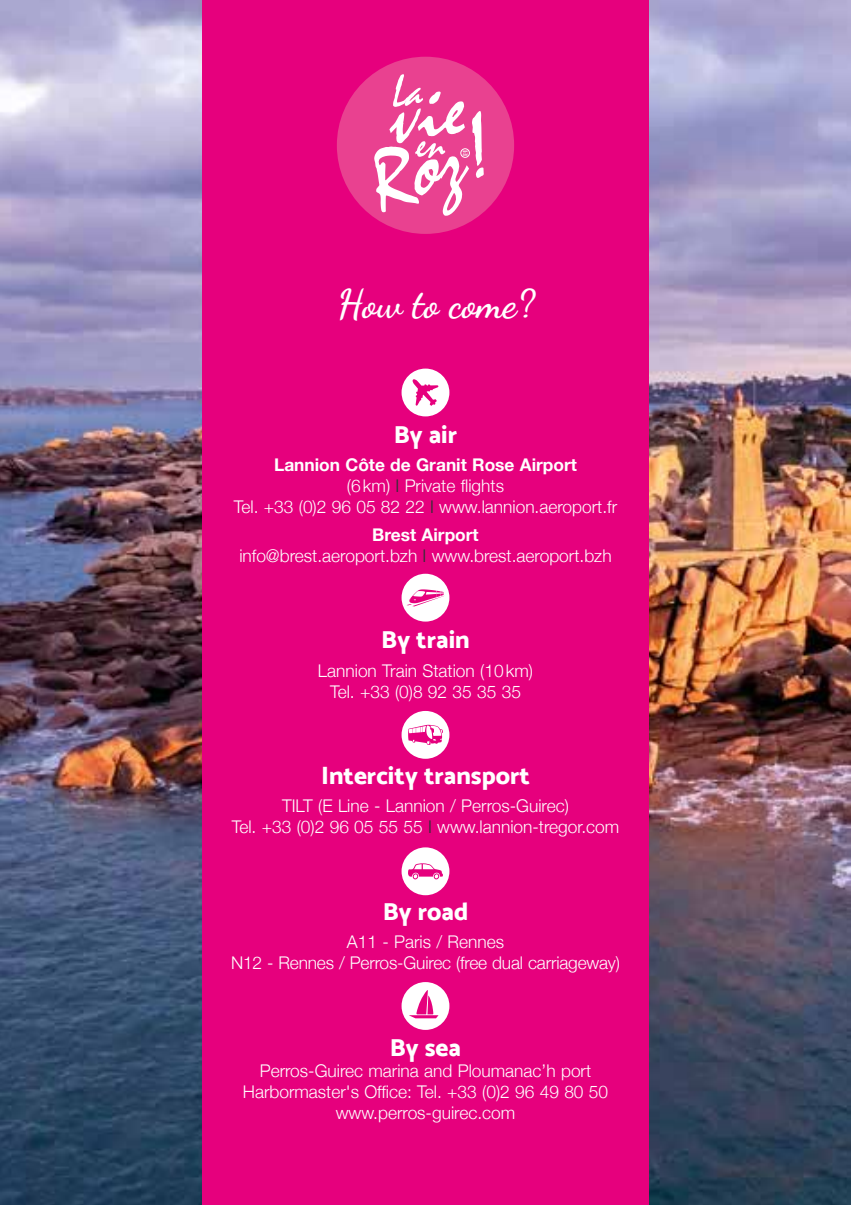
<style>
.page{position:relative;width:851px;height:1205px;background:#fff}
.page>*{position:absolute;margin:0;border:0;box-sizing:border-box;transform-origin:0 0}
.t1{font:700 40px "Dancing Script";color:#fff}
.t2{font:25px "Mosk Extra Bold 800";color:#fff}
.t3{font:300 17.5px/21px "Helvetica Neue";color:#fff;text-align:center}
.s1{font-weight:700}
.s2{color:#2b3032}
</style>
<div class="page">
<img style="left:0;top:0;width:850px;height:1205px">
<div style="left:202px;top:0;width:446px;height:1205px;background:#e6007d"></div>
<div style="left:337px;top:57px;width:177px;height:177px;background:#e94190;border-radius:50%"></div>
<svg style="left:369px;top:72px;width:127px;height:162px"></svg>
<div style="left:401px;top:369px;width:48px;height:47px;background:#fff;border-radius:50%"></div>
<svg style="left:412px;top:379px;width:26px;height:27px"></svg>
<div style="left:401px;top:574px;width:48px;height:47px;background:#fff;border-radius:50%"></div>
<svg style="left:406px;top:589px;width:38px;height:17px"></svg>
<div style="left:401px;top:982px;width:48px;height:48px;background:#fff;border-radius:50%"></div>
<svg style="left:409px;top:990px;width:29px;height:28px"></svg>
<div style="left:401px;top:711px;width:48px;height:48px;background:#fff;border-radius:50%"></div>
<svg style="left:408px;top:725px;width:35px;height:20px"></svg>
<div style="left:401px;top:847px;width:48px;height:48px;background:#fff;border-radius:50%"></div>
<svg style="left:408px;top:863px;width:35px;height:16px"></svg>
<h1 class="t1" style="left:337px;top:279px;width:199px">How to come?</h1>
<h2 class="t2" style="left:393px;top:418px;width:65px">By air</h2>
<p class="t3" style="left:234px;top:453px;width:385px"><span class="s1">Lannion Côte de Granit Rose Airport<br></span>(6km) <span class="s2">I</span> Private flights<br>Tel. +33 (0)2 96 05 82 22 <span class="s2">I</span> www.lannion.aeroport.fr</p>
<p class="t3" style="left:239px;top:523px;width:374px"><span class="s1">Brest Airport<br></span>info@brest.aeroport.bzh <span class="s2">I</span> www.brest.aeroport.bzh</p>
<h2 class="t2" style="left:381px;top:624px;width:90px">By train</h2>
<p class="t3" style="left:318px;top:658px;width:217px">Lannion Train Station (10km)<br>Tel. +33 (0)8 92 35 35 35</p>
<h2 class="t2" style="left:321px;top:760px;width:210px">Intercity transport</h2>
<p class="t3" style="left:232px;top:794px;width:389px">TILT (E Line - Lannion / Perros-Guirec)<br>Tel. +33 (0)2 96 05 55 55 <span class="s2">I</span> www.lannion-tregor.com</p>
<h2 class="t2" style="left:382px;top:896px;width:87px">By road</h2>
<p class="t3" style="left:231px;top:930px;width:390px">A11 - Paris / Rennes<br>N12 - Rennes / Perros-Guirec (free dual carriageway)</p>
<h2 class="t2" style="left:390px;top:1032px;width:73px">By sea</h2>
<p class="t3" style="left:243px;top:1059px;width:367px">Perros-Guirec marina and Ploumanac’h port<br>Harbormaster's Office: Tel. +33 (0)2 96 49 80 50 www.perros-guirec.com</p>
</div>
